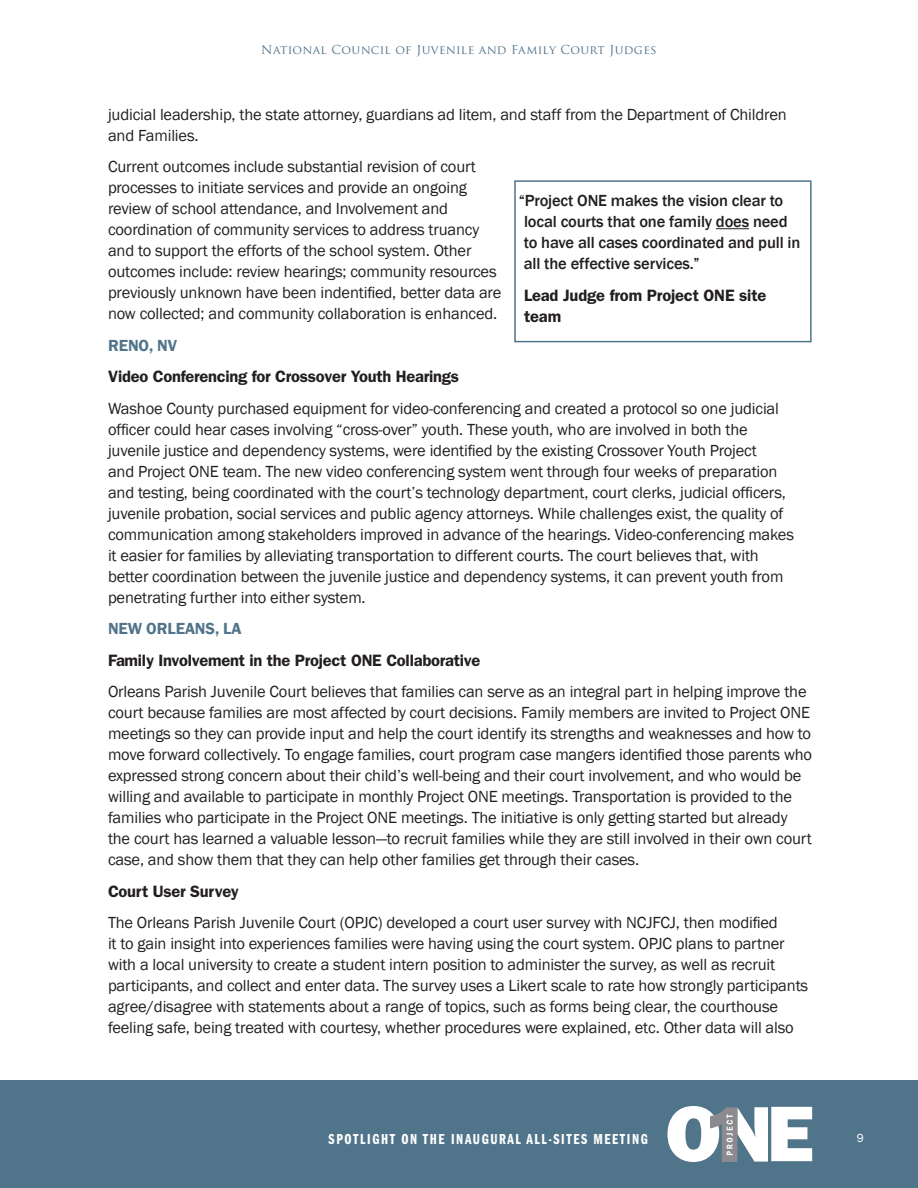
<style>
.page{position:relative;width:918px;height:1188px;background:#fff}
.page>*{position:absolute;margin:0;border:0;box-sizing:border-box;transform-origin:0 0}
.t1{font:16.5px/21px "Franklin Gothic";letter-spacing:-.01em;color:#231f20}
.t2{font:600 16.5px/21px "ITC Franklin Gothic Std";letter-spacing:-.015em;color:#231f20}
.t3{font:500 16.5px/21px "Franklin Gothic";letter-spacing:-.01em;color:#231f20}
.t4{font:600 16.5px "Franklin Gothic";letter-spacing:-.005em;color:#50748a}
.t5{font:15px "ITC Franklin Gothic Std Dm Cp";letter-spacing:.105em;color:#fff}
.t6{font:12px "Trajan Pro";letter-spacing:.03em;color:#50748a}
.t7{font:12px "Franklin Gothic";color:#fff}
</style>
<div class="page">
<div style="left:0;top:1080px;width:918px;height:108px;background:#50748a"></div>
<svg style="left:667px;top:1106px;width:145px;height:56px"></svg>
<div style="left:514px;top:180px;width:298px;height:162px;border:2px solid #50748a"></div>
<hr style="left:716px;top:228px;width:33px;height:1px;background:#231f20">
<p class="t6" style="left:261px;top:42px;width:397px">National Council of Juvenile and Family Court Judges</p>
<p class="t1" style="left:108px;top:104px;width:680px">judicial leadership, the state attorney, guardians ad litem, and staff from the Department of Children and Families.</p>
<p class="t1" style="left:108px;top:156px;width:395px">Current outcomes include substantial revision of court processes to initiate services and provide an ongoing review of school attendance, and Involvement and coordination of community services to address truancy and to support the efforts of the school system. Other outcomes include: review hearings; community resources previously unknown have been indentified, better data are now collected; and community collaboration is enhanced.</p>
<p class="t4" style="left:108px;top:335px;width:71px">RENO, NV</p>
<p class="t2" style="left:108px;top:366px;width:353px">Video Conferencing for Crossover Youth Hearings</p>
<p class="t1" style="left:108px;top:398px;width:688px">Washoe County purchased equipment for video-conferencing and created a protocol so one judicial officer could hear cases involving “cross-over” youth. These youth, who are involved in both the juvenile justice and dependency systems, were identified by the existing Crossover Youth Project<br>and Project ONE team. The new video conferencing system went through four weeks of preparation and testing, being coordinated with the court’s technology department, court clerks, judicial officers, juvenile probation, social services and public agency attorneys. While challenges exist, the quality of communication among stakeholders improved in advance of the hearings. Video-conferencing makes it easier for families by alleviating transportation to different courts. The court believes that, with better coordination between the juvenile justice and dependency systems, it can prevent youth from penetrating further into either system.</p>
<p class="t4" style="left:108px;top:618px;width:135px">NEW ORLEANS, LA</p>
<p class="t2" style="left:108px;top:649px;width:374px">Family Involvement in the Project ONE Collaborative</p>
<p class="t1" style="left:108px;top:681px;width:706px">Orleans Parish Juvenile Court believes that families can serve as an integral part in helping improve the court because families are most affected by court decisions. Family members are invited to Project ONE meetings so they can provide input and help the court identify its strengths and weaknesses and how to move forward collectively. To engage families, court program case mangers identified those parents who expressed strong concern about their child’s well-being and their court involvement, and who would be willing and available to participate in monthly Project ONE meetings. Transportation is provided to the families who participate in the Project ONE meetings. The initiative is only getting started but already the court has learned a valuable lesson—to recruit families while they are still involved in their own court case, and show them that they can help other families get through their cases.</p>
<p class="t2" style="left:108px;top:880px;width:132px">Court User Survey</p>
<p class="t1" style="left:108px;top:912px;width:702px">The Orleans Parish Juvenile Court (OPJC) developed a court user survey with NCJFCJ, then modified<br>it to gain insight into experiences families were having using the court system. OPJC plans to partner with a local university to create a student intern position to administer the survey, as well as recruit participants, and collect and enter data. The survey uses a Likert scale to rate how strongly participants agree/disagree with statements about a range of topics, such as forms being clear, the courthouse feeling safe, being treated with courtesy, whether procedures were explained, etc. Other data will also</p>
<p class="t3" style="left:524px;top:191px;width:278px;text-indent:-5px">“Project ONE makes the vision clear to local courts that one family does need to have all cases coordinated and pull in all the effective services.”</p>
<p class="t2" style="left:524px;top:285px;width:244px">Lead Judge from Project ONE site team</p>
<p class="t5" style="left:329px;top:1131px;width:321px">SPOTLIGHT ON THE INAUGURAL ALL-SITES MEETING</p>
<p class="t7" style="left:857px;top:1131px;width:9px">9</p>
</div>
